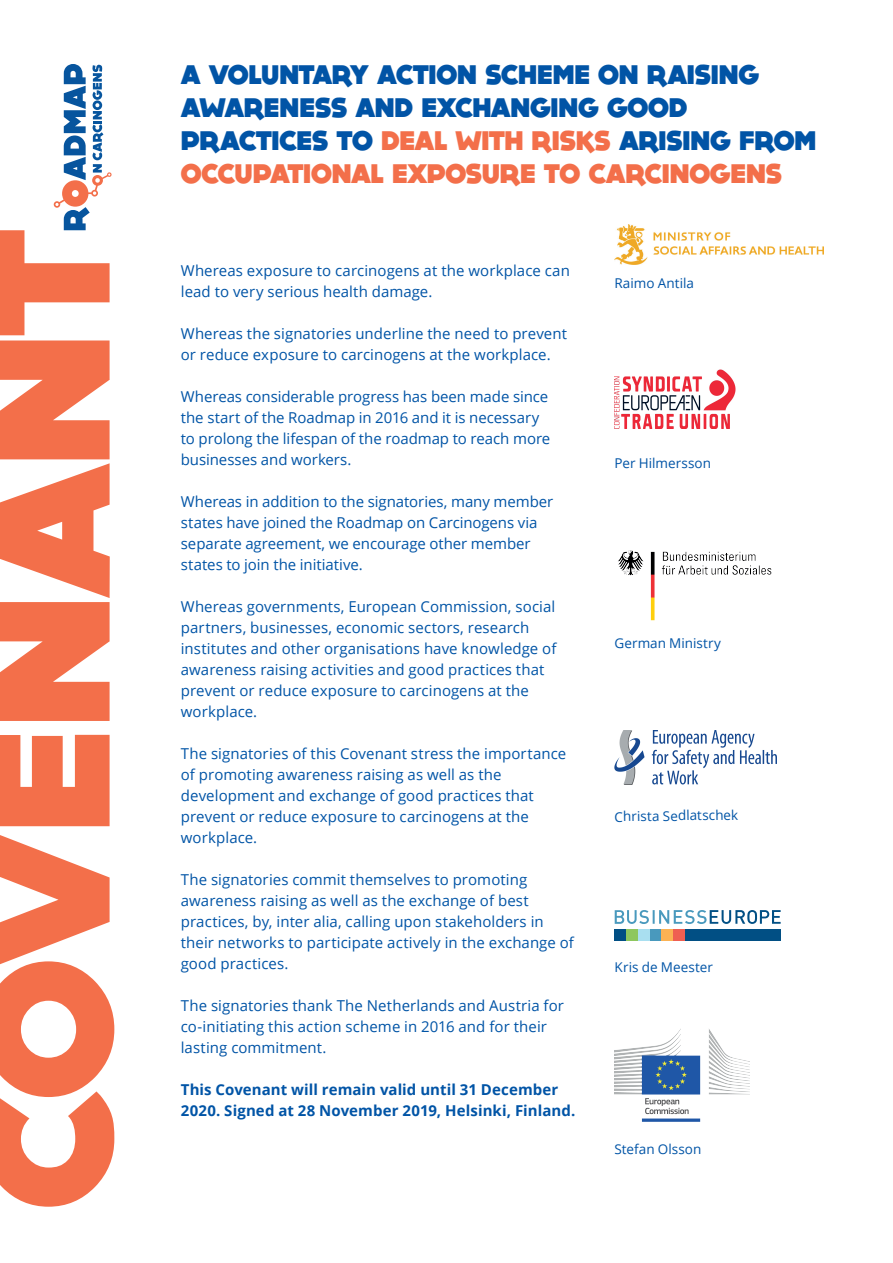
<style>
.page{position:relative;width:893px;height:1263px;background:#fff}
.page>*{position:absolute;margin:0;border:0;box-sizing:border-box;transform-origin:0 0}
.t1{font:800 27px/33px "DOCK11";letter-spacing:-.015em;color:#0154a6}
.t2{font:15px/21px "Open Sans";letter-spacing:.005em;color:#0154a6}
.t3{font:700 15px/21px "Open Sans";letter-spacing:.005em;color:#0154a6}
.t4{font:13.5px "Open Sans";color:#0154a6}
.s1{color:#f36f4a}
</style>
<div class="page">
<svg style="left:0;top:230px;width:114px;height:977px;fill:#f36f4a"></svg>
<img style="left:614px;top:731px;width:163px;height:53px">
<img style="left:614px;top:1029px;width:135px;height:93px">
<img style="left:618px;top:550px;width:154px;height:71px">
<img style="left:614px;top:224px;width:209px;height:41px">
<img style="left:614px;top:369px;width:122px;height:59px">
<div style="left:614px;top:929px;width:12px;height:12px;background:#014f84"></div>
<div style="left:626px;top:929px;width:12px;height:12px;background:#8ec75e"></div>
<div style="left:638px;top:929px;width:12px;height:12px;background:#a9dff0"></div>
<div style="left:650px;top:929px;width:11px;height:12px;background:#4999bd"></div>
<div style="left:661px;top:929px;width:12px;height:12px;background:#fbb254"></div>
<div style="left:673px;top:929px;width:12px;height:12px;background:#ef5f52"></div>
<div style="left:685px;top:929px;width:96px;height:12px;background:#014f84"></div>
<svg style="left:615px;top:910px;width:166px;height:14px"></svg>
<svg style="left:54px;top:64px;width:58px;height:166px"></svg>
<h1 class="t1" style="left:181px;top:58px;width:637px">A VOLUNTARY ACTION SCHEME ON RAISING AWARENESS AND EXCHANGING GOOD PRACTICES TO <span class="s1">DEAL WITH RISKS</span> ARISING FROM <span class="s1">OCCUPATIONAL EXPOSURE TO CARCINOGENS</span></h1>
<p class="t2" style="left:181px;top:260px;width:391px">Whereas exposure to carcinogens at the workplace can lead to very serious health damage.</p>
<p class="t2" style="left:181px;top:323px;width:388px">Whereas the signatories underline the need to prevent or reduce exposure to carcinogens at the workplace.</p>
<p class="t2" style="left:181px;top:386px;width:371px">Whereas considerable progress has been made since the start of the Roadmap in 2016 and it is necessary to prolong the lifespan of the roadmap to reach more businesses and workers.</p>
<p class="t2" style="left:181px;top:491px;width:374px">Whereas in addition to the signatories, many member states have joined the Roadmap on Carcinogens via separate agreement, we encourage other member states to join the initiative.</p>
<p class="t2" style="left:181px;top:596px;width:377px">Whereas governments, European Commission, social partners, businesses, economic sectors, research institutes and other organisations have knowledge of awareness raising activities and good practices that prevent or reduce exposure to carcinogens at the workplace.</p>
<p class="t2" style="left:181px;top:743px;width:387px">The signatories of this Covenant stress the importance of promoting awareness raising as well as the development and exchange of good practices that prevent or reduce exposure to carcinogens at the workplace.</p>
<p class="t2" style="left:181px;top:869px;width:395px">The signatories commit themselves to promoting awareness raising as well as the exchange of best practices, by, inter alia, calling upon stakeholders in their networks to participate actively in the exchange of good practices.</p>
<p class="t2" style="left:181px;top:995px;width:385px">The signatories thank The Netherlands and Austria for co-initiating this action scheme in 2016 and for their lasting commitment.</p>
<p class="t3" style="left:181px;top:1079px;width:396px">This Covenant will remain valid until 31 December<br>2020. Signed at 28 November 2019, Helsinki, Finland.</p>
<p class="t4" style="left:614px;top:274px;width:81px">Raimo Antila</p>
<p class="t4" style="left:614px;top:454px;width:98px">Per Hilmersson</p>
<p class="t4" style="left:614px;top:634px;width:108px">German Ministry</p>
<p class="t4" style="left:614px;top:807px;width:125px;rotate:-1deg">Christa Sedlatschek</p>
<p class="t4" style="left:614px;top:958px;width:100px">Kris de Meester</p>
<p class="t4" style="left:614px;top:1140px;width:88px">Stefan Olsson</p>
</div>
